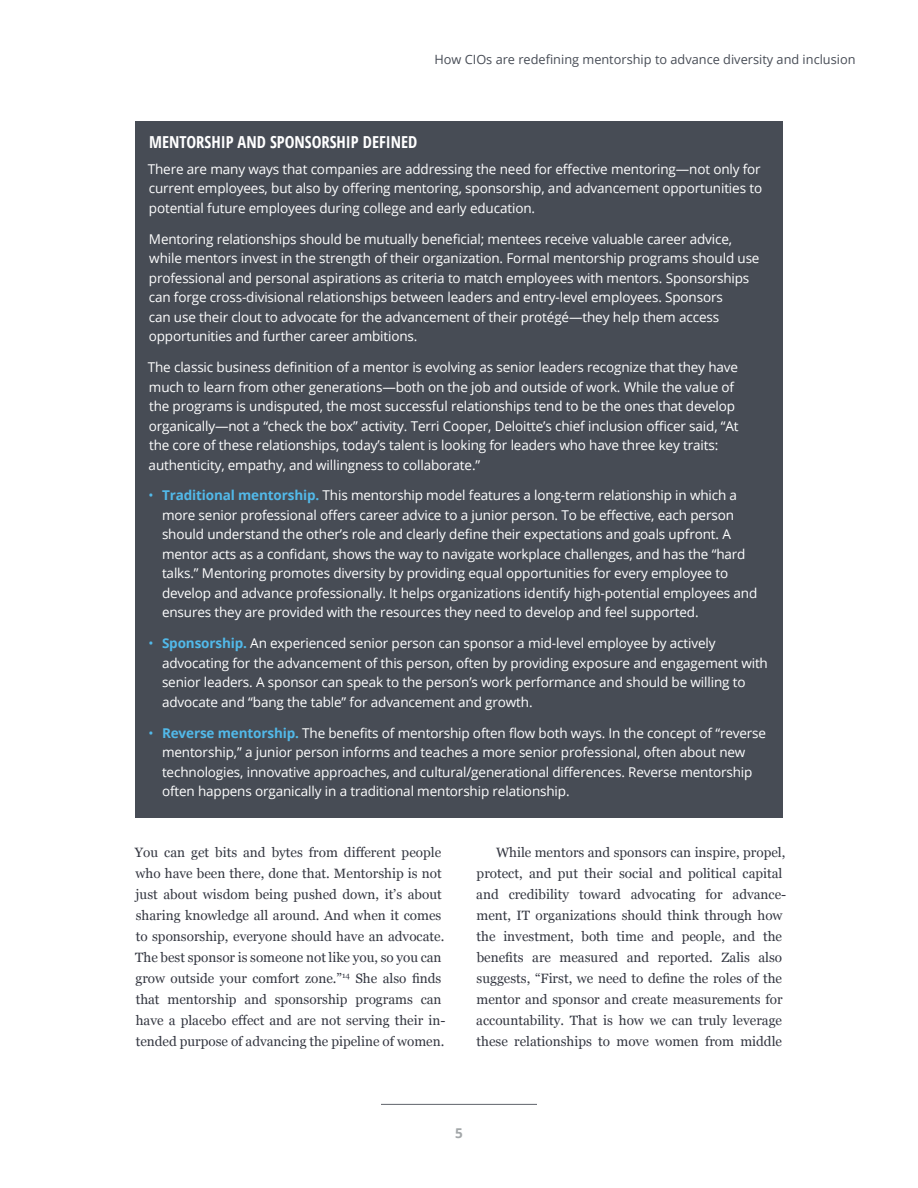
<style>
.page{position:relative;width:918px;height:1188px;background:#fff}
.page>*{position:absolute;margin:0;border:0;box-sizing:border-box;transform-origin:0 0}
.sidebar-h1-rev{font:700 16.5px "Open Sans Condensed";color:#fff}
.sidebar-body-rev{font:13.5px/19.5px "Open Sans";letter-spacing:-.01em;color:#fff}
.body-copy{font:13.5px/21px "Georgia";color:#343741}
.t1{font:700 13.5px "Open Sans";color:#a3a7a9}
.t2{font:12.75px "Open Sans";color:#474c55}
.s1{color:#52b9e9}
.s2{font-weight:700;color:#52b9e9}
</style>
<div class="page">
<hr style="left:381px;top:1104px;width:156px;height:1px;background:#5f636a">
<div style="left:135px;top:122px;width:648px;height:696px;background:#474c55"></div>
<p class="t2" style="left:434px;top:50px;width:423px">How CIOs are redefining mentorship to advance diversity and inclusion</p>
<p class="sidebar-h1-rev" style="left:149px;top:130px;width:270px">MENTORSHIP AND SPONSORSHIP DEFINED</p>
<p class="sidebar-body-rev" style="left:148px;top:159px;width:616px;text-align:justify">There are many ways that companies are addressing the need for effective mentoring—not only for current employees, but also by offering mentoring, sponsorship, and advancement opportunities to potential future employees during college and early education.</p>
<p class="sidebar-body-rev" style="left:149px;top:229px;width:612px">Mentoring relationships should be mutually beneficial; mentees receive valuable career advice, while mentors invest in the strength of their organization. Formal mentorship programs should use professional and personal aspirations as criteria to match employees with mentors. Sponsorships can forge cross-divisional relationships between leaders and entry-level employees. Sponsors<br>can use their clout to advocate for the advancement of their protégé—they help them access opportunities and further career ambitions.</p>
<p class="sidebar-body-rev" style="left:148px;top:357px;width:592px">The classic business definition of a mentor is evolving as senior leaders recognize that they have much to learn from other generations—both on the job and outside of work. While the value of the programs is undisputed, the most successful relationships tend to be the ones that develop organically—not a “check the box” activity. Terri Cooper, Deloitte’s chief inclusion officer said, “At the core of these relationships, today’s talent is looking for leaders who have three key traits: authenticity, empathy, and willingness to collaborate.”</p>
<p class="sidebar-body-rev" style="left:162px;top:485px;width:597px;text-indent:-14px"><span class="s1">•</span> <span class="s2">Traditional mentorship.</span> This mentorship model features a long-term relationship in which a more senior professional offers career advice to a junior person. To be effective, each person should understand the other’s role and clearly define their expectations and goals upfront. A mentor acts as a confidant, shows the way to navigate workplace challenges, and has the “hard talks.” Mentoring promotes diversity by providing equal opportunities for every employee to develop and advance professionally. It helps organizations identify high-potential employees and ensures they are provided with the resources they need to develop and feel supported.</p>
<p class="sidebar-body-rev" style="left:162px;top:633px;width:607px;text-indent:-14px"><span class="s1">•</span> <span class="s2">Sponsorship.</span> An experienced senior person can sponsor a mid-level employee by actively advocating for the advancement of this person, often by providing exposure and engagement with senior leaders. A sponsor can speak to the person’s work performance and should be willing to advocate and “bang the table” for advancement and growth.</p>
<p class="sidebar-body-rev" style="left:162px;top:723px;width:606px;text-indent:-14px"><span class="s1">•</span> <span class="s2">Reverse mentorship.</span> The benefits of mentorship often flow both ways. In the concept of “reverse mentorship,” a junior person informs and teaches a more senior professional, often about new technologies, innovative approaches, and cultural/generational differences. Reverse mentorship often happens organically in a traditional mentorship relationship.</p>
<p class="body-copy" style="left:135px;top:841px;width:312px">You can get bits and bytes from different people who have been there, done that. Mentorship is not just about wisdom being pushed down, it’s about sharing knowledge all around. And when it comes to sponsorship, everyone should have an advocate.<br>The best sponsor is someone not like you, so you can grow outside your comfort zone.”<sup>14</sup> She also finds that mentorship and sponsorship programs can have a placebo effect and are not serving their in&shy;tended purpose of advancing the pipeline of women.</p>
<p class="body-copy" style="left:476px;top:841px;width:312px;text-indent:20px">While mentors and sponsors can inspire, propel, protect, and put their social and political capital and credibility toward advocating for advance&shy;ment, IT organizations should think through how the investment, both time and people, and the benefits are measured and reported. Zalis also suggests, “First, we need to define the roles of the mentor and sponsor and create measurements for accountability. That is how we can truly leverage these relationships to move women from middle</p>
<p class="t1" style="left:455px;top:1123px;width:9px">5</p>
</div>
